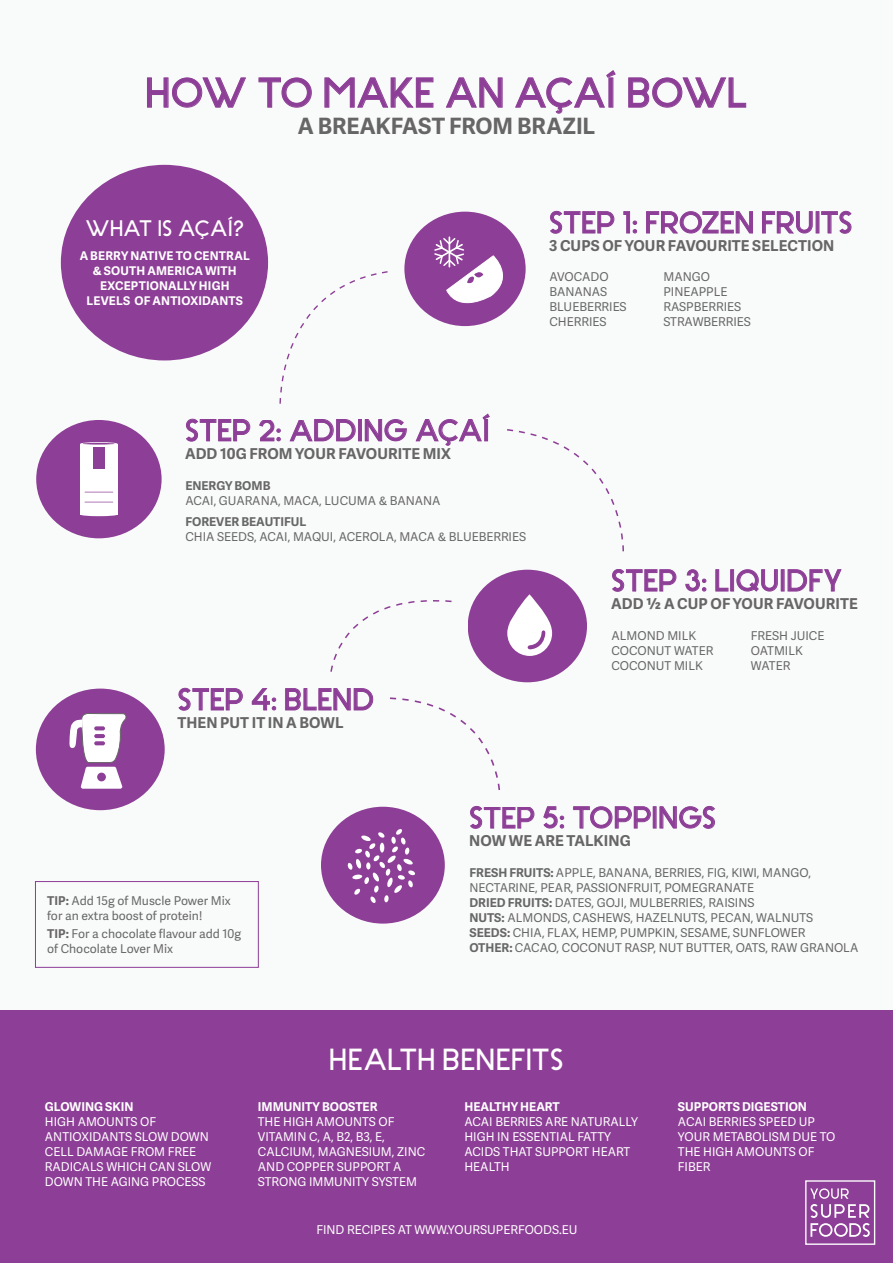
<style>
.page{position:relative;width:893px;height:1263px;background:#f9fafa}
.page>*{position:absolute;margin:0;border:0;box-sizing:border-box;transform-origin:0 0}
.t1{font:39px "Stark";letter-spacing:-.005em;color:#8d3e96}
.t2{font:28.5px "Stark";color:#8d3e96}
.t3{font:28.5px "Stark";letter-spacing:-.005em;color:#fff}
.t4{font:700 22.5px "Adelle Sans";letter-spacing:-.005em;color:#676666}
.t5{font:21px "Stark";letter-spacing:-.02em;color:#fff}
.t6{font:700 15px "Adelle Sans";letter-spacing:.005em;color:#676666}
.t7{font:12.15px/15px "Adelle Sans";color:#676767}
.t8{font:12.15px/15px "Adelle Sans";color:#fff}
.t9{font:700 12.15px "Adelle Sans";color:#fff}
.t10{font:700 12.15px "Adelle Sans";color:#676767}
.t11{font:700 12px/15px "Adelle Sans";letter-spacing:.015em;color:#fff;text-align:center}
.s1{font-weight:700}
</style>
<div class="page">
<div style="left:0;top:1010px;width:893px;height:253px;background:#8d3e96"></div>
<svg style="left:147px;top:77px;width:99px;height:31px"></svg>
<svg style="left:258px;top:77px;width:54px;height:31px"></svg>
<svg style="left:324px;top:77px;width:110px;height:31px"></svg>
<svg style="left:446px;top:77px;width:57px;height:31px"></svg>
<svg style="left:515px;top:70px;width:101px;height:44px"></svg>
<svg style="left:628px;top:77px;width:118px;height:31px"></svg>
<svg style="left:186px;top:419px;width:64px;height:22px"></svg>
<svg style="left:259px;top:420px;width:22px;height:21px"></svg>
<svg style="left:290px;top:419px;width:66px;height:22px"></svg>
<div style="left:358px;top:419px;width:4px;height:22px;border:1px solid #8d3e96"></div>
<svg style="left:365px;top:419px;width:42px;height:22px"></svg>
<svg style="left:416px;top:414px;width:74px;height:32px"></svg>
<svg style="left:178px;top:688px;width:65px;height:23px"></svg>
<svg style="left:252px;top:688px;width:24px;height:22px"></svg>
<svg style="left:543px;top:806px;width:21px;height:23px"></svg>
<svg style="left:573px;top:806px;width:78px;height:22px"></svg>
<div style="left:653px;top:806px;width:3px;height:22px;border:1px solid #8d3e96"></div>
<svg style="left:660px;top:806px;width:55px;height:23px"></svg>
<div style="left:36px;top:689px;width:129px;height:121px;background:#8d3e96;border-radius:50%"></div>
<div style="left:36px;top:420px;width:126px;height:118px;background:#8d3e96;border-radius:50%"></div>
<div style="left:80px;top:444px;width:38px;height:70px;background:#fff"></div>
<hr style="left:80px;top:513px;width:38px;height:3px;background:#fff;border-radius:50%">
<hr style="left:80px;top:442px;width:38px;height:3px;background:#fff;border-radius:50%">
<div style="left:93px;top:447px;width:12px;height:21px;background:#8d3e96"></div>
<hr style="left:83px;top:443px;width:32px;height:2px;background:#8d3e96;border-radius:50%">
<svg style="left:85px;top:502px;width:28px;height:1px"></svg>
<svg style="left:85px;top:492px;width:28px;height:1px"></svg>
<svg style="left:69px;top:713px;width:57px;height:76px"></svg>
<div style="left:97px;top:773px;width:9px;height:8px;background:#8d3e96;border-radius:50%"></div>
<div style="left:321px;top:807px;width:124px;height:116px;background:#8d3e96;border-radius:50%"></div>
<div style="left:805px;top:1180px;width:70px;height:65px;border:1px solid #fff"></div>
<svg style="left:810px;top:1188px;width:60px;height:49px"></svg>
<div style="left:61px;top:165px;width:207px;height:195px;background:#8d3e96;border-radius:50%"></div>
<svg style="left:550px;top:211px;width:64px;height:23px"></svg>
<svg style="left:623px;top:211px;width:14px;height:22px"></svg>
<svg style="left:646px;top:211px;width:107px;height:22px"></svg>
<svg style="left:762px;top:211px;width:51px;height:22px"></svg>
<svg style="left:821px;top:211px;width:30px;height:23px"></svg>
<div style="left:404px;top:212px;width:122px;height:114px;background:#8d3e96;border-radius:50%"></div>
<svg style="left:434px;top:237px;width:81px;height:78px"></svg>
<svg style="left:279px;top:271px;width:109px;height:133px"></svg>
<svg style="left:330px;top:600px;width:122px;height:72px"></svg>
<svg style="left:507px;top:429px;width:117px;height:123px"></svg>
<svg style="left:285px;top:688px;width:249px;height:215px"></svg>
<svg style="left:612px;top:569px;width:64px;height:23px"></svg>
<svg style="left:685px;top:569px;width:21px;height:22px"></svg>
<svg style="left:715px;top:569px;width:13px;height:22px"></svg>
<div style="left:730px;top:569px;width:4px;height:22px;border:1px solid #8d3e96"></div>
<svg style="left:737px;top:569px;width:41px;height:23px"></svg>
<div style="left:781px;top:569px;width:3px;height:22px;border:1px solid #8d3e96"></div>
<svg style="left:788px;top:569px;width:53px;height:22px"></svg>
<div style="left:468px;top:570px;width:119px;height:112px;background:#8d3e96;border-radius:50%"></div>
<svg style="left:507px;top:594px;width:45px;height:62px"></svg>
<div style="left:35px;top:881px;width:224px;height:87px;border:1px solid #8d3e96"></div>
<div style="left:374px;top:678px;width:16px;height:51px;background:#f9fafa"></div>
<div style="left:255px;top:404px;width:51px;height:16px;background:#f9fafa"></div>
<div style="left:482px;top:791px;width:51px;height:15px;background:#f9fafa"></div>
<h1 class="t1" style="left:146px;top:63px;width:604px">HOW TO MAKE AN AÇAÍ BOWL</h1>
<h3 class="t4" style="left:298px;top:110px;width:299px">A BREAKFAST FROM BRAZIL</h3>
<h3 class="t5" style="left:85px;top:212px;width:161px">WHAT IS AÇAÍ?</h3>
<p class="t11" style="left:80px;top:248px;width:172px">A BERRY NATIVE TO CENTRAL &amp; SOUTH AMERICA WITH<br>EXCEPTIONALLY HIGH<br>LEVELS OF ANTIOXIDANTS</p>
<h2 class="t2" style="left:549px;top:201px;width:305px">STEP 1: FROZEN FRUITS</h2>
<p class="t6" style="left:549px;top:235px;width:287px">3 CUPS OF YOUR FAVOURITE SELECTION</p>
<p class="t7" style="left:549px;top:269px;width:79px">AVOCADO<br>BANANAS<br>BLUEBERRIES<br>CHERRIES</p>
<p class="t7" style="left:663px;top:269px;width:89px">MANGO<br>PINEAPPLE<br>RASPBERRIES<br>STRAWBERRIES</p>
<h2 class="t2" style="left:185px;top:408px;width:307px">STEP 2: ADDING AÇAÍ</h2>
<p class="t6" style="left:185px;top:442px;width:267px">ADD 10G FROM YOUR FAVOURITE MIX</p>
<p class="t10" style="left:185px;top:477px;width:87px">ENERGY BOMB</p>
<p class="t7" style="left:185px;top:493px;width:257px">ACAI, GUARANA, MACA, LUCUMA &amp; BANANA</p>
<p class="t10" style="left:185px;top:513px;width:123px">FOREVER BEAUTIFUL</p>
<p class="t7" style="left:185px;top:529px;width:342px">CHIA SEEDS, ACAI, MAQUI, ACEROLA, MACA &amp; BLUEBERRIES</p>
<h2 class="t2" style="left:178px;top:678px;width:198px">STEP 4: BLEND</h2>
<p class="t6" style="left:178px;top:712px;width:168px">THEN PUT IT IN A BOWL</p>
<h2 class="t2" style="left:611px;top:559px;width:233px">STEP 3: LIQUIDFY</h2>
<p class="t6" style="left:611px;top:593px;width:248px">ADD ½ A CUP OF YOUR FAVOURITE</p>
<p class="t7" style="left:611px;top:628px;width:103px">ALMOND MILK<br>COCONUT WATER<br>COCONUT MILK</p>
<p class="t7" style="left:751px;top:628px;width:75px">FRESH JUICE<br>OATMILK<br>WATER</p>
<p class="t7" style="left:47px;top:893px;width:185px"><span class="s1">TIP:</span> Add 15g of Muscle Power Mix for an extra boost of protein!</p>
<p class="t7" style="left:47px;top:926px;width:195px"><span class="s1">TIP:</span> For a chocolate flavour add 10g of Chocolate Lover Mix</p>
<h2 class="t2" style="left:469px;top:796px;width:248px">STEP 5: TOPPINGS</h2>
<p class="t6" style="left:469px;top:830px;width:163px">NOW WE ARE TALKING</p>
<p class="t7" style="left:469px;top:865px;width:390px"><span class="s1">FRESH FRUITS:</span> APPLE, BANANA, BERRIES, FIG, KIWI, MANGO, NECTARINE, PEAR, PASSIONFRUIT, POMEGRANATE<br><span class="s1">DRIED FRUITS:</span> DATES, GOJI, MULBERRIES, RAISINS<br><span class="s1">NUTS:</span> ALMONDS, CASHEWS, HAZELNUTS, PECAN, WALNUTS<br><span class="s1">SEEDS:</span> CHIA, FLAX, HEMP, PUMPKIN, SESAME, SUNFLOWER<br><span class="s1">OTHER:</span> CACAO, COCONUT RASP, NUT BUTTER, OATS, RAW GRANOLA</p>
<p class="t9" style="left:45px;top:1098px;width:90px">GLOWING SKIN</p>
<p class="t8" style="left:45px;top:1114px;width:168px">HIGH AMOUNTS OF<br>ANTIOXIDANTS SLOW DOWN<br>CELL DAMAGE FROM FREE<br>RADICALS WHICH CAN SLOW<br>DOWN THE AGING PROCESS</p>
<h2 class="t3" style="left:329px;top:1037px;width:236px">HEALTH BENEFITS</h2>
<p class="t9" style="left:258px;top:1098px;width:121px">IMMUNITY BOOSTER</p>
<p class="t8" style="left:258px;top:1114px;width:169px">THE HIGH AMOUNTS OF<br>VITAMIN C, A, B2, B3, E,<br>CALCIUM, MAGNESIUM, ZINC<br>AND COPPER SUPPORT A<br>STRONG IMMUNITY SYSTEM</p>
<p class="t9" style="left:464px;top:1098px;width:97px">HEALTHY HEART</p>
<p class="t8" style="left:464px;top:1114px;width:175px">ACAI BERRIES ARE NATURALLY<br>HIGH IN ESSENTIAL FATTY<br>ACIDS THAT SUPPORT HEART<br>HEALTH</p>
<p class="t8" style="left:316px;top:1221px;width:263px">FIND RECIPES AT WWW.YOURSUPERFOODS.EU</p>
<p class="t9" style="left:678px;top:1098px;width:131px">SUPPORTS DIGESTION</p>
<p class="t8" style="left:678px;top:1114px;width:159px">ACAI BERRIES SPEED UP<br>YOUR METABOLISM DUE TO<br>THE HIGH AMOUNTS OF<br>FIBER</p>
</div>
